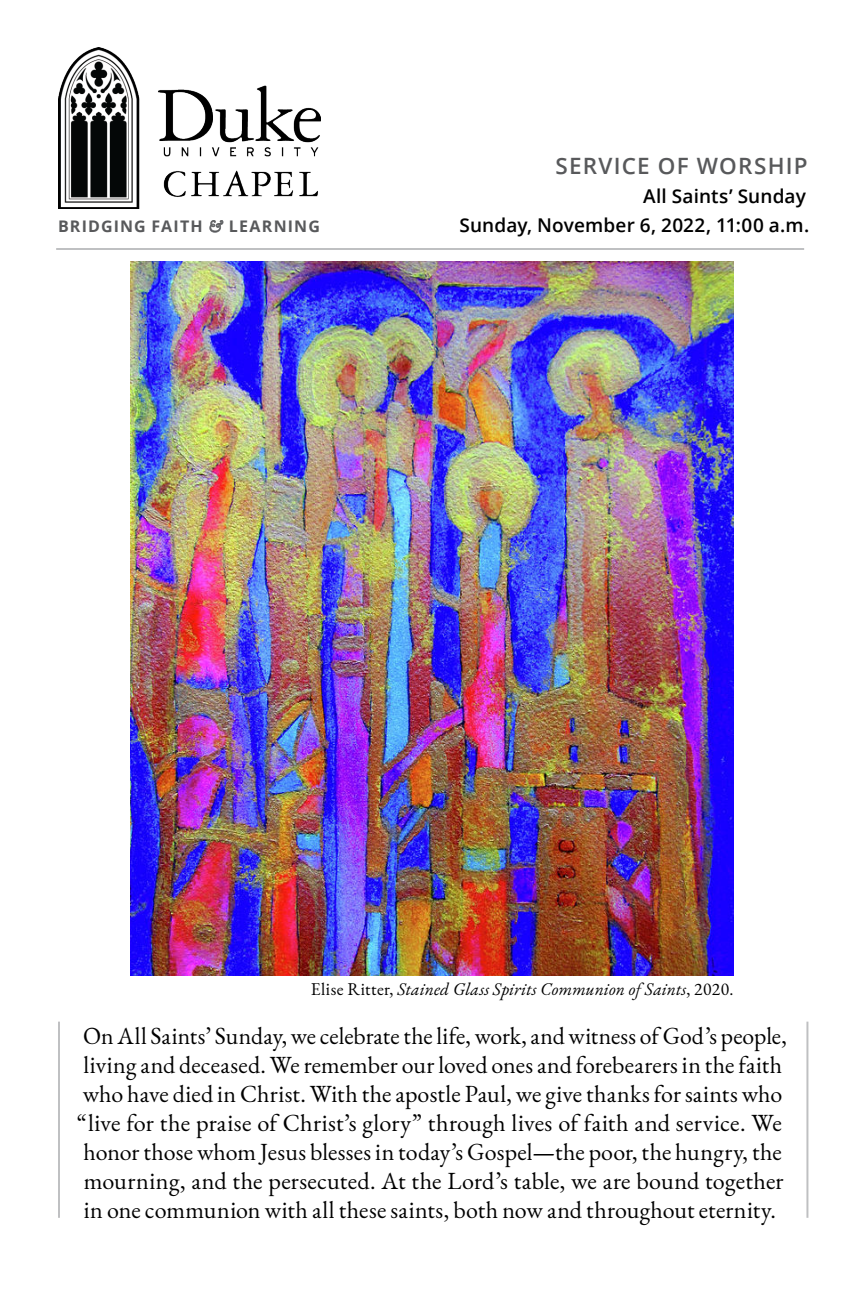
<style>
.page{position:relative;width:864px;height:1296px;background:#fff}
.page>*{position:absolute;margin:0;border:0;box-sizing:border-box;transform-origin:0 0}
.Body_-_Cover_Quote{font:24px/29px "EB Garamond";letter-spacing:.005em;color:#000}
.Headers{font:600 22.4px "Open Sans";letter-spacing:.05em;color:#58595b}
.Headers-2{font:600 19px "Open Sans";letter-spacing:.005em;color:#000}
.Attributions_and_Tun{font:italic 17.6px "EB Garamond";letter-spacing:.005em;color:#000}
.t1{font:700 16px "Open Sans";letter-spacing:.07em;color:#58595b}
.s1{font-family:"EB Garamond";font-weight:400;font-style:italic;color:#808285}
.s2{font-style:normal}
</style>
<div class="page">
<img style="left:58px;top:48px;width:263px;height:160px">
<hr style="left:58px;top:1022px;width:2px;height:196px;background:#808285">
<hr style="left:806px;top:1022px;width:2px;height:196px;background:#808285">
<hr style="left:56px;top:248px;width:748px;height:2px;background:#808285">
<img style="left:130px;top:261px;width:604px;height:714px">
<p class="t1" style="left:58px;top:215px;width:263px">BRIDGING FAITH <span class="s1">&amp;</span> LEARNING</p>
<h1 class="Headers" style="left:556px;top:151px;width:253px">SERVICE OF WORSHIP</h1>
<h1 class="Headers-2" style="left:643px;top:183px;width:164px">All Saints’ Sunday</h1>
<h1 class="Headers-2" style="left:459px;top:212px;width:351px">Sunday, November 6, 2022, 11:00 a.m.</h1>
<p class="Attributions_and_Tun" style="left:311px;top:977px;width:424px"><span class="s2">Elise Ritter,</span> Stained Glass Spirits Communion of Saints<span class="s2">, 2020.</span></p>
<p class="Body_-_Cover_Quote" style="left:77px;top:1022px;width:712px">On All Saints’ Sunday, we celebrate the life, work, and witness of God’s people, living and deceased. We remember our loved ones and forebearers in the faith who have died in Christ. With the apostle Paul, we give thanks for saints who “live for the praise of Christ’s glory” through lives of faith and service. We honor those whom Jesus blesses in today’s Gospel—the poor, the hungry, the mourning, and the persecuted. At the Lord’s table, we are bound together in one communion with all these saints, both now and throughout eternity.</p>
</div>
